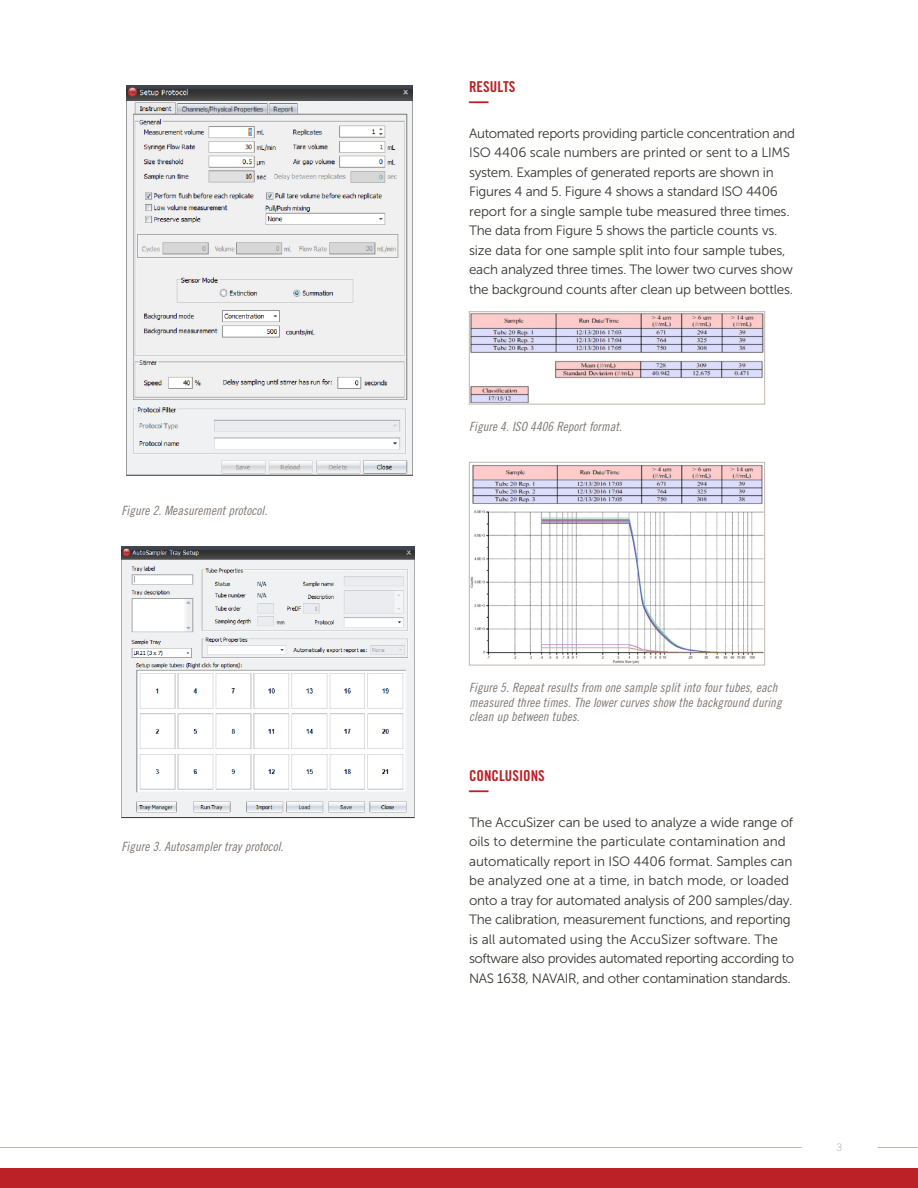
<style>
.page{position:relative;width:918px;height:1188px;background:#fff}
.page>*{position:absolute;margin:0;border:0;box-sizing:border-box;transform-origin:0 0}
.t1{font:700 expanded 20.25px "Trade Gothic LT Std";color:#bb2127;scale:.96 1}
.t2{font:15px "Trade Gothic LT Std Bd Cn 20";color:#bb2127}
.t3{font:13.5px/19.5px "Museo Sans 300";letter-spacing:-.02em;color:#38352f}
.t4{font:12.75px/14.7px "Trade Gothic LT Std Cn 18 Obl";letter-spacing:.005em;color:#7e7672}
.t5{font:300 10.5px "Trade Gothic LT Std";color:#c0b5ae}
</style>
<div class="page">
<div style="left:0;top:1168px;width:918px;height:20px;background:#bb2127"></div>
<hr style="left:878px;top:1147px;width:40px;height:1px;background:#c0b5ae">
<hr style="left:0;top:1147px;width:802px;height:1px;background:#c0b5ae">
<img style="left:126px;top:85px;width:287px;height:390px">
<hr style="left:126px;top:475px;width:287px;height:1px;background:#36373b">
<img style="left:122px;top:546px;width:292px;height:271px">
<hr style="left:122px;top:817px;width:292px;height:1px;background:#36373b">
<img style="left:471px;top:313px;width:292px;height:89px">
<div style="left:469px;top:311px;width:296px;height:93px;border:1px solid #c0b5ae"></div>
<img style="left:471px;top:465px;width:292px;height:198px">
<div style="left:469px;top:462px;width:296px;height:203px;border:1px solid #c0b5ae"></div>
<p class="t4" style="left:122px;top:504px;width:147px">Figure 2. Measurement protocol.</p>
<p class="t4" style="left:122px;top:840px;width:163px">Figure 3. Autosampler tray protocol.</p>
<p class="t2" style="left:469px;top:77px;width:48px">RESULTS</p>
<h1 class="t1" style="left:469px;top:88px;width:22px">—</h1>
<p class="t3" style="left:469px;top:124px;width:327px">Automated reports providing particle concentration and ISO 4406 scale numbers are printed or sent to a LIMS system. Examples of generated reports are shown in Figures 4 and 5. Figure 4 shows a standard ISO 4406 report for a single sample tube measured three times.<br>The data from Figure 5 shows the particle counts vs. size data for one sample split into four sample tubes, each analyzed three times. The lower two curves show the background counts after clean up between bottles.</p>
<p class="t4" style="left:469px;top:419px;width:154px">Figure 4. ISO 4406 Report format.</p>
<p class="t4" style="left:469px;top:680px;width:314px">Figure 5. Repeat results from one sample split into four tubes, each measured three times. The lower curves show the background during clean up between tubes.</p>
<p class="t2" style="left:469px;top:766px;width:77px">CONCLUSIONS</p>
<h1 class="t1" style="left:469px;top:777px;width:22px">—</h1>
<p class="t3" style="left:469px;top:813px;width:327px">The AccuSizer can be used to analyze a wide range of oils to determine the particulate contamination and automatically report in ISO 4406 format. Samples can be analyzed one at a time, in batch mode, or loaded onto a tray for automated analysis of 200 samples/day.<br>The calibration, measurement functions, and reporting is all automated using the AccuSizer software. The software also provides automated reporting according to NAS 1638, NAVAIR, and other contamination standards.</p>
<p class="t5" style="left:837px;top:1141px;width:7px">3</p>
</div>
